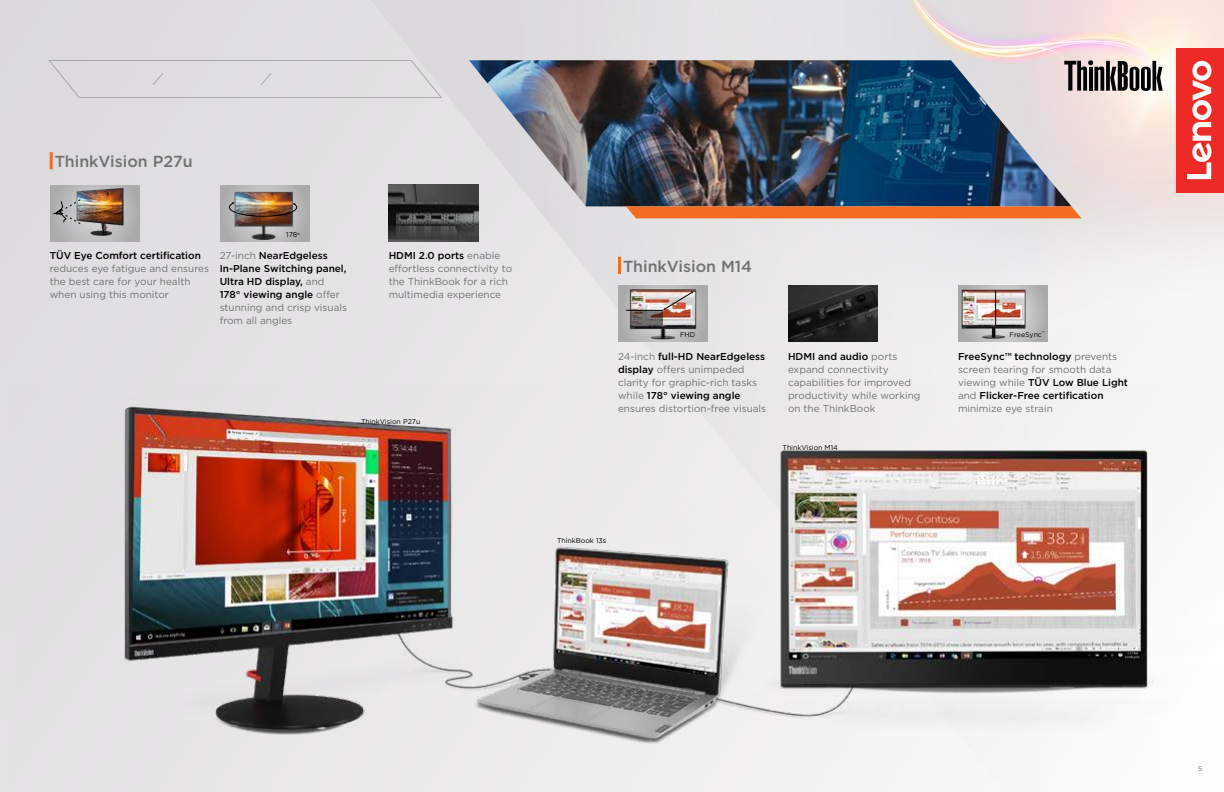
<style>
.page{position:relative;width:1224px;height:792px;background:#fff}
.page>*{position:absolute;margin:0;border:0;box-sizing:border-box;transform-origin:0 0}
.t1{font:500 16px "Gotham";color:#707272}
.t2{font:10px/13px "Gotham";color:#707272}
.t3{font:500 10px/13px "Gotham";color:#000}
.t4{font:7px "Gotham";color:#000}
.t5{font:7px "Gotham";color:#707272}
.s1{font-weight:400;color:#707272}
.s2{font-weight:500;color:#000}
</style>
<div class="page">
<img style="left:0;top:0;width:1224px;height:792px">
<div style="left:1176px;top:48px;width:48px;height:145px;background:#ee2a26"></div>
<svg style="left:1187px;top:61px;width:25px;height:118px"></svg>
<svg style="left:1072px;top:60px;width:91px;height:31px;background:#6e6966"></svg>
<img style="left:10px;top:385px;width:1214px;height:407px">
<img style="left:788px;top:285px;width:90px;height:57px">
<div style="left:618px;top:285px;width:90px;height:57px;background:#aaaaab"></div>
<img style="left:626px;top:286px;width:74px;height:54px">
<svg style="left:631px;top:311px;width:32px;height:14px"></svg>
<hr style="left:626px;top:310px;width:37px;height:1px;background:#000">
<svg style="left:663px;top:291px;width:30px;height:19px"></svg>
<hr style="left:618px;top:257px;width:3px;height:17px;background:#f36c21">
<div style="left:958px;top:285px;width:90px;height:57px;background:linear-gradient(to bottom,#ababac,#ababac)"></div>
<img style="left:960px;top:287px;width:86px;height:53px">
<img style="left:389px;top:185px;width:90px;height:56px">
<div style="left:220px;top:185px;width:90px;height:56px;background:linear-gradient(to right,#b7b7b8,#b6b6b7)"></div>
<img style="left:225px;top:188px;width:81px;height:53px">
<svg style="left:229px;top:202px;width:68px;height:15px"></svg>
<hr style="left:50px;top:152px;width:3px;height:17px;background:#f36c21">
<div style="left:50px;top:185px;width:90px;height:56px;background:linear-gradient(to right,#b8b7b8,#b7b6b8)"></div>
<img style="left:63px;top:186px;width:74px;height:51px">
<svg style="left:55px;top:199px;width:26px;height:25px"></svg>
<img style="left:469px;top:60px;width:603px;height:146px">
<svg style="left:626px;top:206px;width:456px;height:12px;background:#ef7029"></svg>
<div style="left:48px;top:60px;width:394px;height:38px;background:#dfdee0"></div>
<hr style="left:995px;top:290px;width:1px;height:35px;background:#000">
<h1 class="t1" style="left:55px;top:151px;width:140px">ThinkVision P27u</h1>
<p class="t3" style="left:50px;top:249px;width:153px">TÜV Eye Comfort certification</p>
<p class="t2" style="left:50px;top:262px;width:161px">reduces eye fatigue and ensures the best care for your health when using this monitor</p>
<p class="t4" style="left:286px;top:230px;width:15px">178<sup>o</sup></p>
<p class="t3" style="left:220px;top:249px;width:129px"><span class="s1">27-inch</span> NearEdgeless<br>In-Plane Switching panel,<br>Ultra HD display, <span class="s1">and<br></span>178° viewing angle <span class="s1">offer stunning and crisp visuals from all angles</span></p>
<p class="t2" style="left:389px;top:249px;width:125px"><span class="s2">HDMI 2.0 ports</span> enable effortless connectivity to the ThinkBook for a rich multimedia experience</p>
<p class="t4" style="left:361px;top:417px;width:61px">ThinkVision P27u</p>
<h1 class="t1" style="left:623px;top:256px;width:131px">ThinkVision M14</h1>
<p class="t4" style="left:680px;top:330px;width:17px">FHD</p>
<p class="t4" style="left:1010px;top:330px;width:37px">FreeSync<sup>™</sup></p>
<p class="t2" style="left:618px;top:349px;width:150px">24-inch <span class="s2">full-HD NearEdgeless display</span> offers unimpeded clarity for graphic-rich tasks while <span class="s2">178° viewing angle </span>ensures distortion-free visuals</p>
<p class="t2" style="left:958px;top:349px;width:172px"><span class="s2">FreeSync™ technology</span> prevents screen tearing for smooth data viewing while <span class="s2">TÜV Low Blue Light </span>and <span class="s2">Flicker-Free certification </span>minimize eye strain</p>
<p class="t2" style="left:788px;top:349px;width:134px"><span class="s2">HDMI and audio</span> ports expand connectivity capabilities for improved productivity while working on the ThinkBook</p>
<p class="t4" style="left:783px;top:443px;width:57px">ThinkVision M14</p>
<p class="t4" style="left:557px;top:536px;width:51px">ThinkBook 13s</p>
<p class="t5" style="left:1198px;top:764px;width:6px">5</p>
</div>
